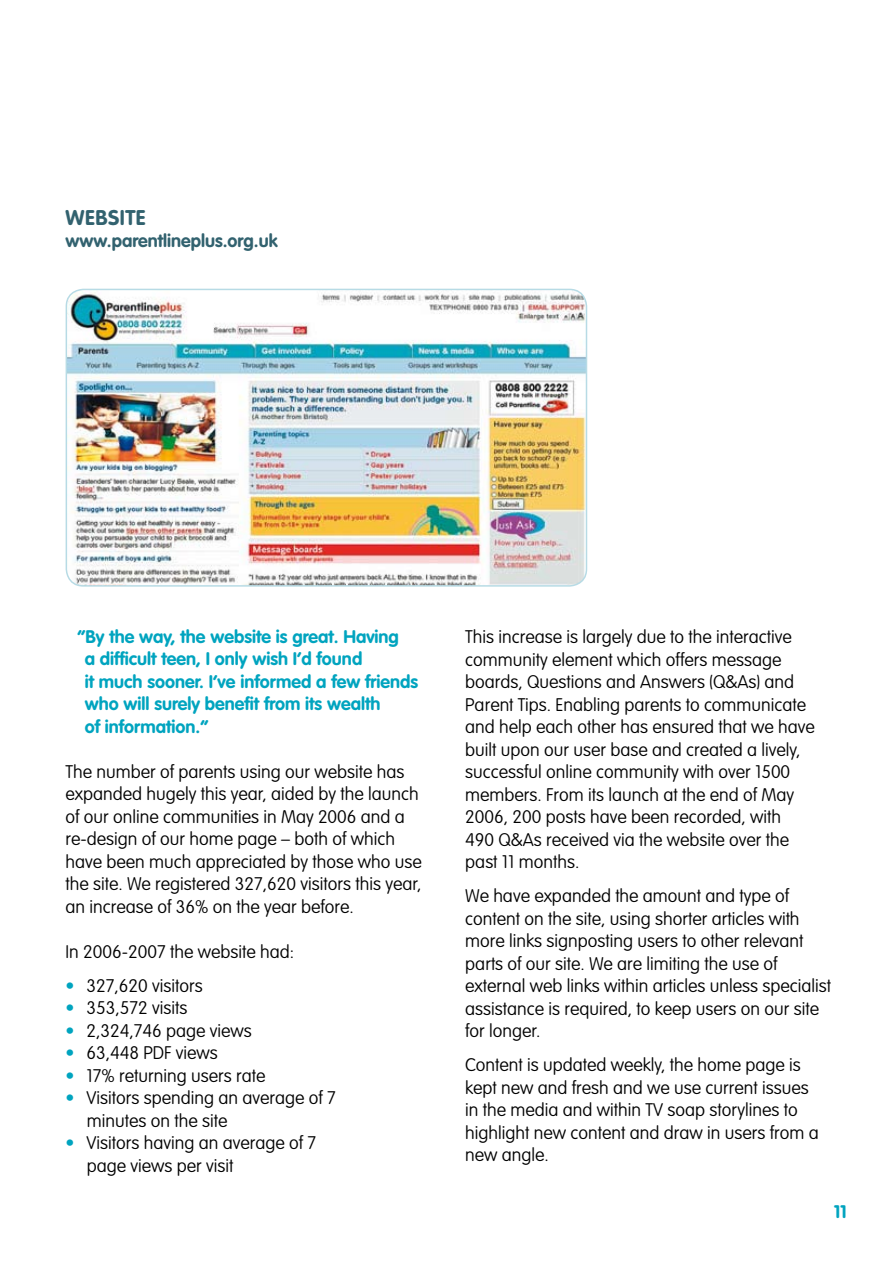
<style>
.page{position:relative;width:893px;height:1263px;background:#fff}
.page>*{position:absolute;margin:0;border:0;box-sizing:border-box;transform-origin:0 0}
.t1{font:700 21px "VAG Rounded";color:#32626f}
.t2{font:100 18px/22.5px "VAG Rounded";color:#000}
.t3{font:700 18px/22.5px "VAG Rounded";color:#00a4bf}
.t4{font:700 18px "VAG Rounded";color:#32626f}
.t5{font:100 18px/22.5px "VAG Rounded";color:#00a4bf;text-align:justify}
</style>
<div class="page">
<img style="left:66px;top:289px;width:520px;height:297px;border-radius:17px">
<div style="left:66px;top:289px;width:521px;height:298px;border:2px solid #b7dbe5;border-radius:17px"></div>
<p class="t1" style="left:66px;top:205px;width:31px">Website</p>
<p class="t4" style="left:66px;top:230px;width:214px">www.parentlineplus.org.uk</p>
<p class="t3" style="left:85px;top:625px;width:335px;text-indent:-7px">“By the way, the website is great. Having<br>a difficult teen, I only wish I’d found<br>it much sooner. I’ve informed a few friends who will surely benefit from its wealth<br>of information.”</p>
<p class="t2" style="left:66px;top:760px;width:358px">The number of parents using our website has expanded hugely this year, aided by the launch of our online communities in May 2006 and a re-design of our home page – both of which have been much appreciated by those who use the site. We registered 327,620 visitors this year, an increase of 36% on the year before.</p>
<p class="t2" style="left:87px;top:934px;width:209px;line-height:33.8px;text-indent:-21px">In 2006-2007 the website had:<br>327,620 visitors</p>
<p class="t2" style="left:87px;top:996px;width:251px">353,572 visits<br>2,324,746 page views<br>63,448 PDF views<br>17% returning users rate<br>Visitors spending an average of 7 minutes on the site<br>Visitors having an average of 7 page views per visit</p>
<p class="t5" style="left:66px;top:974px;width:10px">• • • • • •</p>
<p class="t5" style="left:66px;top:1131px;width:10px">•</p>
<p class="t2" style="left:465px;top:626px;width:351px">This increase is largely due to the interactive community element which offers message boards, Questions and Answers (Q&amp;As) and Parent Tips. Enabling parents to communicate and help each other has ensured that we have built upon our user base and created a lively, successful online community with over 1500 members. From its launch at the end of May 2006, 200 posts have been recorded, with<br>490 Q&amp;As received via the website over the past 11 months.</p>
<p class="t2" style="left:465px;top:885px;width:367px">We have expanded the amount and type of content on the site, using shorter articles with more links signposting users to other relevant parts of our site. We are limiting the use of external web links within articles unless specialist assistance is required, to keep users on our site for longer.</p>
<p class="t2" style="left:465px;top:1053px;width:355px">Content is updated weekly, the home page is kept new and fresh and we use current issues in the media and within TV soap storylines to highlight new content and draw in users from a new angle.</p>
<p class="t3" style="left:834px;top:1200px;width:15px">11</p>
</div>
